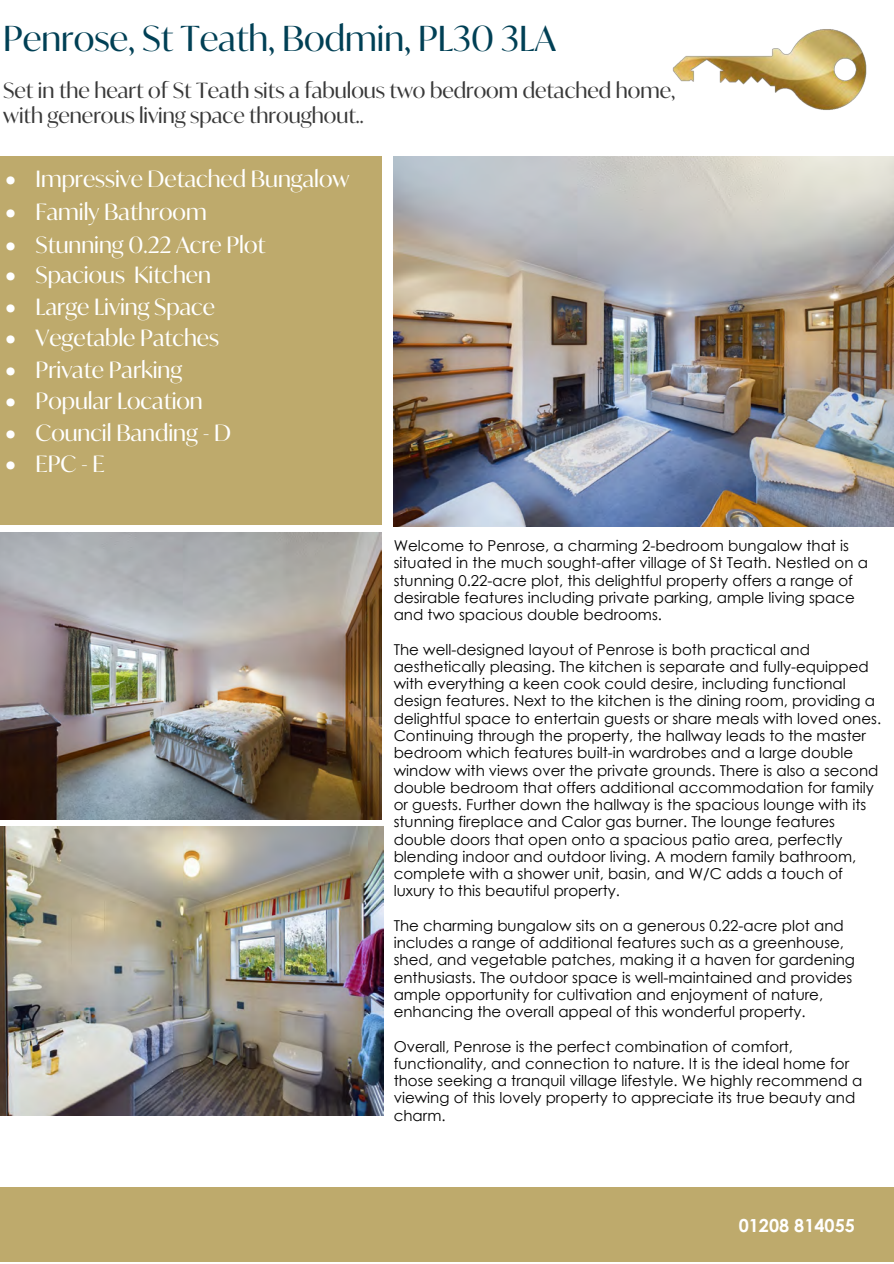
<style>
.page{position:relative;width:894px;height:1264px;background:#fff}
.page>*{position:absolute;margin:0;border:0;box-sizing:border-box;transform-origin:0 0}
.t1{font:34.5px "Ivy Mode";color:#004055}
.t2{font:22.5px "Ivy Mode";color:#fff}
.t3{font:22.5px "Ivy Mode";color:#fff}
.t4{font:21px/25.2px "Ivy Mode";color:#383838}
.t5{font:700 18px "Century Gothic";color:#fff}
.t6{font:15px/17.2px "Century Gothic";color:#000}
.s1{font-style:inherit}
</style>
<div class="page">
<img style="left:393px;top:156px;width:500px;height:370px">
<img style="left:0;top:532px;width:381px;height:287px">
<img style="left:0;top:826px;width:383px;height:289px">
<div style="left:0;top:1187px;width:893px;height:74px;background:#beaa6c"></div>
<div style="left:0;top:156px;width:381px;height:368px;background:#beaa6c"></div>
<img style="left:672px;top:29px;width:195px;height:81px">
<h1 class="t1" style="left:3px;top:15px;width:554px">Penrose, St Teath, Bodmin, PL30 3LA</h1>
<h3 class="t4" style="left:3px;top:77px;width:673px"><span class="s1">S</span>et in the heart of <span class="s1">St Teath sits</span> a fabulous <span class="s1">two</span> bedroom detached home, with generous living space throughout..</h3>
<h2 class="t3" style="left:6px;top:164px;width:345px">• Impressive Detached <span class="s1">Bungalow</span></h2>
<h2 class="t3" style="left:6px;top:197px;width:203px">• Family Bathroom</h2>
<h2 class="t2" style="left:6px;top:230px;width:261px">• <span class="s1">Stunning</span> 0.22 Acre Plot</h2>
<h2 class="t3" style="left:6px;top:260px;width:207px">• Spacious Kitchen</h2>
<h2 class="t2" style="left:6px;top:291px;width:211px">• Large Living Space</h2>
<h2 class="t2" style="left:6px;top:323px;width:215px">• Vegetable Patches</h2>
<h2 class="t2" style="left:6px;top:354px;width:178px">• Private <span class="s1">Parking</span></h2>
<h2 class="t3" style="left:6px;top:386px;width:199px">• Popular Location</h2>
<h2 class="t2" style="left:6px;top:417px;width:227px">• Council Banding - D</h2>
<h2 class="t3" style="left:6px;top:449px;width:101px">• EPC - <span class="s1">E</span></h2>
<p class="t6" style="left:393px;top:537px;width:475px">Welcome to Penrose, a charming 2-bedroom bungalow that is situated in the much sought-after village of St Teath. Nestled on a stunning 0.22-acre plot, this delightful property offers a range of desirable features including private parking, ample living space and two spacious double bedrooms.</p>
<p class="t6" style="left:393px;top:640px;width:489px">The well-designed layout of Penrose is both practical and aesthetically pleasing. The kitchen is separate and fully-equipped with everything a keen cook could desire, including functional design features. Next to the kitchen is the dining room, providing a delightful space to entertain guests or share meals with loved ones.<br>Continuing through the property, the hallway leads to the master bedroom which features built-in wardrobes and a large double window with views over the private grounds. There is also a second double bedroom that offers additional accommodation for family or guests. Further down the hallway is the spacious lounge with its stunning fireplace and Calor gas burner. The lounge features double doors that open onto a spacious patio area, perfectly blending indoor and outdoor living. A modern family bathroom, complete with a shower unit, basin, and W/C adds a touch of luxury to this beautiful property.</p>
<p class="t6" style="left:393px;top:916px;width:462px">The charming bungalow sits on a generous 0.22-acre plot and includes a range of additional features such as a greenhouse, shed, and vegetable patches, making it a haven for gardening enthusiasts. The outdoor space is well-maintained and provides ample opportunity for cultivation and enjoyment of nature, enhancing the overall appeal of this wonderful property.</p>
<p class="t6" style="left:393px;top:1037px;width:470px">Overall, Penrose is the perfect combination of comfort, functionality, and connection to nature. It is the ideal home for those seeking a tranquil village lifestyle. We highly recommend a viewing of this lovely property to appreciate its true beauty and charm.</p>
<p class="t5" style="left:738px;top:1211px;width:118px">01208 814055</p>
</div>
